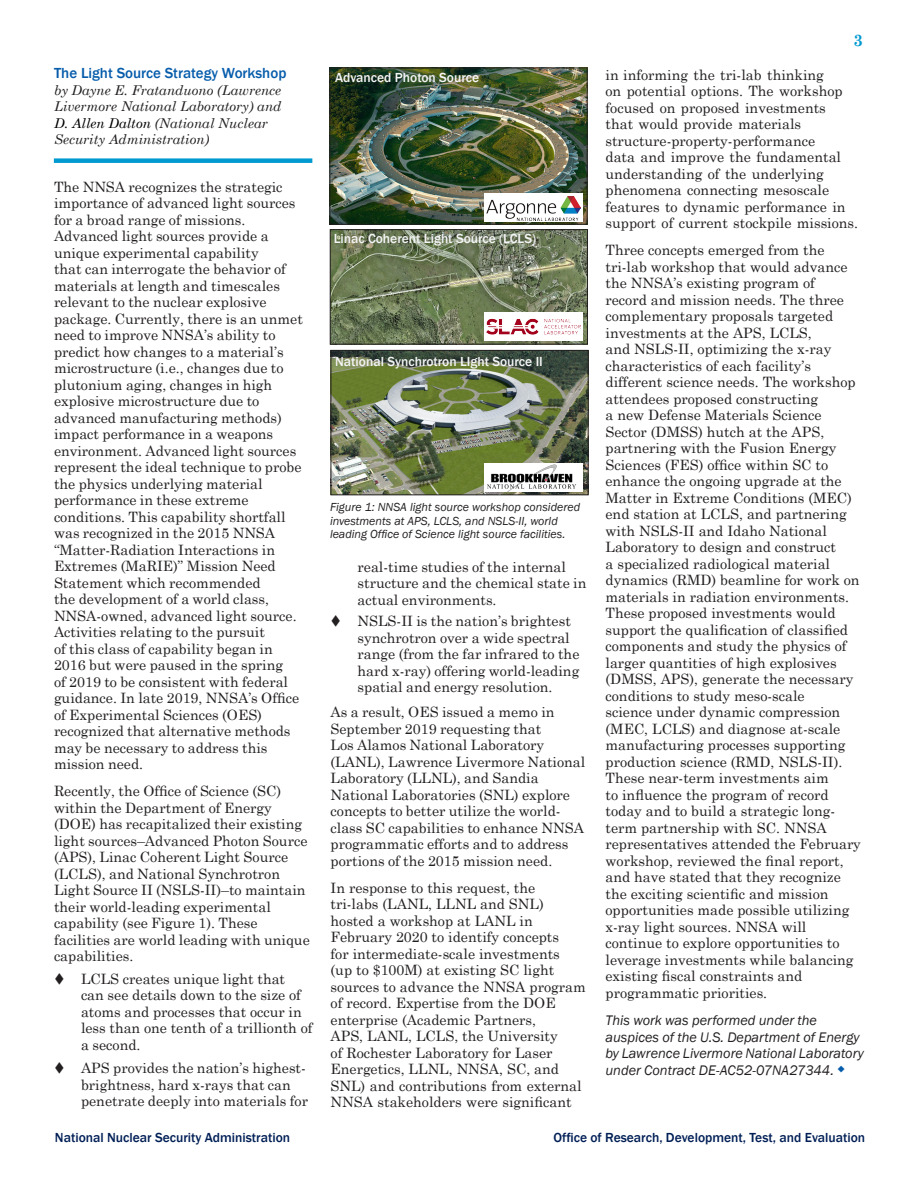
<style>
.page{position:relative;width:918px;height:1188px;background:#fff}
.page>*{position:absolute;margin:0;border:0;box-sizing:border-box;transform-origin:0 0}
.Subheading_Text{font:700 16.5px "Century Schoolbook";color:#009ad0}
.Subheading{font:500 15px "Franklin Gothic";color:#075dac}
.Body_Text{font:14.25px/16.5px "Century Schoolbook";color:#231f20}
.Body_Text-2{font:italic 14.25px/16.5px "Franklin Gothic";color:#231f20}
.Subheading-2{font:italic 13.5px/16.5px "Century Schoolbook";color:#231f20}
.t1{font:500 13.5px "Franklin Gothic";color:#001f56}
.Subheading_Text-2{font:500 13.5px "Franklin Gothic";color:#f5f5f6}
.Captions{font:italic 12px/13.5px "Franklin Gothic";color:#231f20}
.s1{color:#000}
</style>
<div class="page">
<div style="left:54px;top:158px;width:258px;height:5px;background:#009ad0"></div>
<img style="left:332px;top:70px;width:254px;height:153px">
<div style="left:330px;top:68px;width:258px;height:157px;border:1px solid #231f20"></div>
<img style="left:333px;top:352px;width:254px;height:141px">
<div style="left:331px;top:350px;width:258px;height:145px;border:1px solid #231f20"></div>
<img style="left:332px;top:231px;width:254px;height:112px">
<div style="left:330px;top:229px;width:258px;height:116px;border:1px solid #231f20"></div>
<div style="left:484px;top:463px;width:99px;height:29px;background:#fff"></div>
<img style="left:487px;top:464px;width:89px;height:28px">
<div style="left:484px;top:312px;width:99px;height:29px;background:#fff"></div>
<img style="left:486px;top:318px;width:94px;height:17px">
<div style="left:484px;top:193px;width:99px;height:29px;background:#fff"></div>
<img style="left:487px;top:196px;width:93px;height:24px">
<p class="Subheading" style="left:54px;top:64px;width:234px">The Light Source Strategy Workshop</p>
<p class="Subheading-2" style="left:54px;top:81px;width:229px">by Dayne E. Fratanduono (Lawrence Livermore National Laboratory) and <span class="s1">D. Allen Dalton</span> (National Nuclear Security Administration)</p>
<p class="Body_Text" style="left:54px;top:177px;width:250px">The NNSA recognizes the strategic importance of advanced light sources for a broad range of missions.<br>Advanced light sources provide a unique experimental capability<br>that can interrogate the behavior of materials at length and timescales relevant to the nuclear explosive package. Currently, there is an unmet need to improve NNSA’s ability to predict how changes to a material’s microstructure (i.e., changes due to plutonium aging, changes in high explosive microstructure due to advanced manufacturing methods) impact performance in a weapons environment. Advanced light sources represent the ideal technique to probe the physics underlying material performance in these extreme conditions. This capability shortfall was recognized in the 2015 NNSA “Matter-Radiation Interactions in Extremes (MaRIE)” Mission Need Statement which recommended<br>the development of a world class, NNSA-owned, advanced light source.<br>Activities relating to the pursuit<br>of this class of capability began in 2016 but were paused in the spring<br>of 2019 to be consistent with federal guidance. In late 2019, NNSA’s Office of Experimental Sciences (OES) recognized that alternative methods may be necessary to address this mission need.</p>
<p class="Body_Text" style="left:54px;top:782px;width:257px">Recently, the Office of Science (SC) within the Department of Energy (DOE) has recapitalized their existing light sources–Advanced Photon Source (APS), Linac Coherent Light Source (LCLS), and National Synchrotron Light Source II (NSLS-II)–to maintain their world-leading experimental capability (see Figure 1). These facilities are world leading with unique capabilities.</p>
<p class="Body_Text" style="left:81px;top:969px;width:233px">LCLS creates unique light that<br>can see details down to the size of atoms and processes that occur in less than one tenth of a trillionth of a second.</p>
<p class="Body_Text" style="left:81px;top:1059px;width:229px">APS provides the nation’s highest&shy;brightness, hard x-rays that can penetrate deeply into materials for</p>
<p class="Subheading_Text-2" style="left:335px;top:69px;width:146px">Advanced Photon Source</p>
<p class="Subheading_Text-2" style="left:334px;top:231px;width:204px">Linac Coherent Light Source (LCLS)</p>
<p class="Subheading_Text-2" style="left:335px;top:354px;width:209px">National Synchrotron LIght Source II</p>
<p class="Captions" style="left:330px;top:501px;width:252px">Figure 1: NNSA light source workshop considered investments at APS, LCLS, and NSLS-II, world leading Office of Science light source facilities.</p>
<p class="Body_Text" style="left:358px;top:557px;width:230px">real-time studies of the internal structure and the chemical state in actual environments.</p>
<p class="Body_Text" style="left:358px;top:612px;width:223px">NSLS-II is the nation’s brightest synchrotron over a wide spectral range (from the far infrared to the hard x-ray) offering world-leading spatial and energy resolution.</p>
<p class="Body_Text" style="left:331px;top:702px;width:256px">As a result, OES issued a memo in September 2019 requesting that<br>Los Alamos National Laboratory (LANL), Lawrence Livermore National Laboratory (LLNL), and Sandia National Laboratories (SNL) explore concepts to better utilize the world&shy;class SC capabilities to enhance NNSA programmatic efforts and to address portions of the 2015 mission need.</p>
<p class="Body_Text" style="left:331px;top:878px;width:257px">In response to this request, the tri-labs (LANL, LLNL and SNL) hosted a workshop at LANL in February 2020 to identify concepts<br>for intermediate-scale investments<br>(up to $100M) at existing SC light sources to advance the NNSA program of record. Expertise from the DOE enterprise (Academic Partners,<br>APS, LANL, LCLS, the University<br>of Rochester Laboratory for Laser Energetics, LLNL, NNSA, SC, and SNL) and contributions from external NNSA stakeholders were significant</p>
<p class="Subheading_Text" style="left:854px;top:28px;width:11px">3</p>
<p class="Body_Text" style="left:606px;top:65px;width:254px">in informing the tri-lab thinking<br>on potential options. The workshop focused on proposed investments<br>that would provide materials structure-property-performance<br>data and improve the fundamental understanding of the underlying phenomena connecting mesoscale features to dynamic performance in support of current stockpile missions.</p>
<p class="Body_Text" style="left:606px;top:241px;width:257px">Three concepts emerged from the tri-lab workshop that would advance the NNSA’s existing program of<br>record and mission needs. The three complementary proposals targeted investments at the APS, LCLS,<br>and NSLS-II, optimizing the x-ray characteristics of each facility’s different science needs. The workshop attendees proposed constructing<br>a new Defense Materials Science Sector (DMSS) hutch at the APS, partnering with the Fusion Energy Sciences (FES) office within SC to enhance the ongoing upgrade at the Matter in Extreme Conditions (MEC) end station at LCLS, and partnering with NSLS-II and Idaho National Laboratory to design and construct<br>a specialized radiological material dynamics (RMD) beamline for work on materials in radiation environments.<br>These proposed investments would support the qualification of classified components and study the physics of larger quantities of high explosives (DMSS, APS), generate the necessary conditions to study meso-scale<br>science under dynamic compression (MEC, LCLS) and diagnose at-scale manufacturing processes supporting production science (RMD, NSLS-II).<br>These near-term investments aim<br>to influence the program of record today and to build a strategic long&shy;term partnership with SC. NNSA representatives attended the February workshop, reviewed the final report, and have stated that they recognize the exciting scientific and mission opportunities made possible utilizing x-ray light sources. NNSA will continue to explore opportunities to leverage investments while balancing existing fiscal constraints and programmatic priorities.</p>
<p class="Body_Text-2" style="left:606px;top:1013px;width:260px">This work was performed under the auspices of the U.S. Department of Energy by Lawrence Livermore National Laboratory under Contract DE-AC52-07NA27344.</p>
<p class="t1" style="left:55px;top:1129px;width:237px">National Nuclear Security Administration</p>
<p class="t1" style="left:553px;top:1129px;width:313px">Office of Research, Development, Test, and Evaluation</p>
</div>
